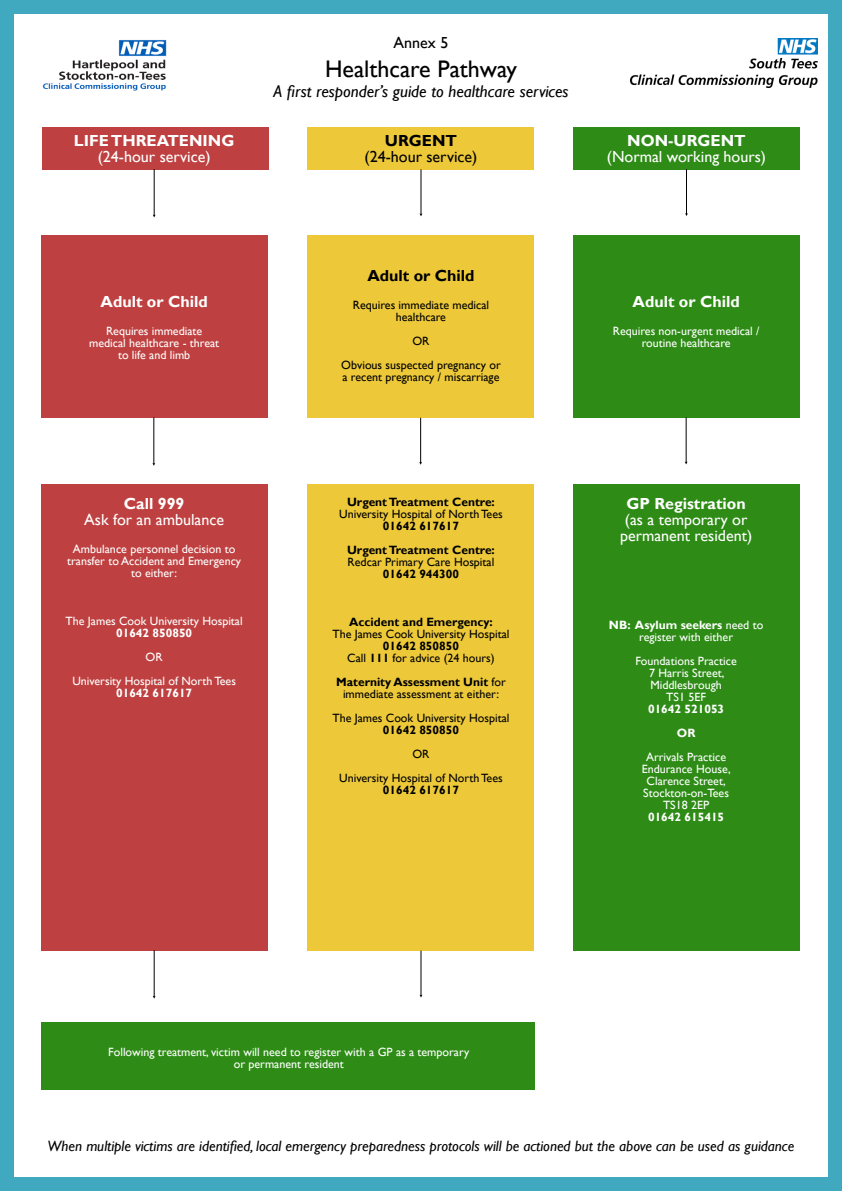
<style>
.page{position:relative;width:842px;height:1191px;background:#40a9bf}
.page>*{position:absolute;margin:0;border:0;box-sizing:border-box;transform-origin:0 0}
.t1{font:24px "Gill Sans";color:#000}
.t2{font:italic 17px "Gill Sans";color:#000}
.t3{font:16px/16px "Gill Sans";color:#fff;text-align:center}
.t4{font:700 16px "Gill Sans";color:#fff}
.t5{font:16px "Gill Sans";color:#000}
.t6{font:700 16px "Gill Sans";color:#000}
.t7{font:italic 15px "Gill Sans";color:#000}
.t8{font:12px/12px "Gill Sans";color:#fff;text-align:center}
.t9{font:12px/12px "Gill Sans";color:#000;text-align:center}
.t10{font:700 12px/24px "Gill Sans";color:#000;text-align:center}
.t11{font:700 12px/24px "Gill Sans";color:#fff;text-align:center}
.s1{font-weight:700}
</style>
<div class="page">
<div style="left:14px;top:14px;width:814px;height:1162px;background:#fff"></div>
<img style="left:42px;top:40px;width:125px;height:51px">
<img style="left:631px;top:38px;width:186px;height:49px">
<div style="left:42px;top:127px;width:226px;height:43px;background:#bf4040"></div>
<div style="left:41px;top:236px;width:227px;height:182px;background:#bf4040"></div>
<div style="left:41px;top:484px;width:227px;height:466px;background:#bf4040"></div>
<div style="left:308px;top:236px;width:226px;height:182px;background:#edc93a"></div>
<div style="left:308px;top:484px;width:226px;height:466px;background:#edc93a"></div>
<div style="left:573px;top:236px;width:226px;height:182px;background:#2e8c16"></div>
<div style="left:573px;top:484px;width:226px;height:466px;background:#2e8c16"></div>
<div style="left:41px;top:1022px;width:493px;height:68px;background:#2e8c16"></div>
<div style="left:308px;top:127px;width:226px;height:43px;background:#edc93a"></div>
<div style="left:573px;top:127px;width:227px;height:43px;background:#2e8c16"></div>
<hr style="left:154px;top:170px;width:1px;height:45px;background:#000">
<hr style="left:153px;top:418px;width:1px;height:45px;background:#000">
<hr style="left:154px;top:950px;width:1px;height:46px;background:#000">
<hr style="left:420px;top:170px;width:1px;height:44px;background:#000">
<hr style="left:420px;top:418px;width:1px;height:44px;background:#000">
<hr style="left:420px;top:951px;width:1px;height:44px;background:#000">
<hr style="left:686px;top:170px;width:1px;height:44px;background:#000">
<hr style="left:686px;top:418px;width:1px;height:44px;background:#000">
<h3 class="t5" style="left:394px;top:37px;width:56px">Annex 5</h3>
<h1 class="t1" style="left:325px;top:60px;width:193px">Healthcare Pathway</h1>
<h3 class="t4" style="left:74px;top:135px;width:162px">LIFE THREATENING</h3>
<h3 class="t3" style="left:98px;top:150px;width:114px">(24-hour service)</h3>
<h2 class="t2" style="left:273px;top:85px;width:297px">A first responder’s guide to healthcare services</h2>
<h3 class="t6" style="left:385px;top:135px;width:74px">URGENT</h3>
<h3 class="t5" style="left:364px;top:151px;width:114px">(24-hour service)</h3>
<h3 class="t4" style="left:627px;top:135px;width:120px">NON-URGENT</h3>
<h3 class="t3" style="left:607px;top:150px;width:161px">(Normal working hours)</h3>
<h3 class="t4" style="left:101px;top:295px;width:109px">Adult or Child</h3>
<p class="t8" style="left:89px;top:326px;width:132px">Requires immediate medical healthcare - threat to life and limb</p>
<h3 class="t6" style="left:367px;top:270px;width:109px">Adult or Child</h3>
<p class="t9" style="left:353px;top:300px;width:138px">Requires immediate medical healthcare</p>
<p class="t9" style="left:341px;top:330px;width:161px;line-height:24px">OR<br>Obvious suspected pregnancy or</p>
<p class="t9" style="left:342px;top:372px;width:158px">a recent pregnancy / miscarriage</p>
<h3 class="t4" style="left:632px;top:295px;width:109px">Adult or Child</h3>
<p class="t8" style="left:613px;top:326px;width:148px">Requires non-urgent medical / routine healthcare</p>
<h3 class="t4" style="left:124px;top:497px;width:62px">Call 999</h3>
<h3 class="t3" style="left:84px;top:513px;width:141px">Ask for an ambulance</h3>
<p class="t8" style="left:67px;top:544px;width:176px">Ambulance personnel decision to transfer to Accident and Emergency to either:</p>
<p class="t8" style="left:66px;top:616px;width:179px">The James Cook University Hospital</p>
<p class="t11" style="left:116px;top:622px;width:78px">01642 850850</p>
<p class="t8" style="left:72px;top:646px;width:165px;line-height:24px">OR<br>University Hospital of North Tees</p>
<p class="t11" style="left:116px;top:682px;width:78px">01642 617617</p>
<p class="t10" style="left:347px;top:491px;width:149px">Urgent Treatment Centre:</p>
<p class="t9" style="left:339px;top:509px;width:165px">University Hospital of North Tees</p>
<p class="t10" style="left:347px;top:515px;width:149px">01642 617617<br>Urgent Treatment Centre:</p>
<p class="t9" style="left:348px;top:557px;width:148px">Redcar Primary Care Hospital</p>
<p class="t10" style="left:383px;top:563px;width:78px">01642 944300</p>
<p class="t10" style="left:349px;top:611px;width:145px">Accident and Emergency:</p>
<p class="t9" style="left:332px;top:629px;width:179px">The James Cook University Hospital</p>
<p class="t9" style="left:347px;top:641px;width:149px"><span class="s1">01642 850850<br></span>Call <span class="s1">111</span> for advice (24 hours)</p>
<p class="t9" style="left:336px;top:677px;width:171px"><span class="s1">Maternity Assessment Unit</span> for immediate assessment at either:</p>
<p class="t9" style="left:332px;top:713px;width:179px">The James Cook University Hospital</p>
<p class="t10" style="left:383px;top:719px;width:78px">01642 850850</p>
<p class="t9" style="left:339px;top:743px;width:165px;line-height:24px">OR<br>University Hospital of North Tees</p>
<p class="t10" style="left:383px;top:779px;width:78px">01642 617617</p>
<h3 class="t4" style="left:626px;top:497px;width:121px">GP Registration</h3>
<h3 class="t3" style="left:620px;top:513px;width:134px">(as a temporary or permanent resident)</h3>
<p class="t8" style="left:609px;top:620px;width:156px"><span class="s1">NB: Asylum seekers</span> need to register with either</p>
<p class="t8" style="left:635px;top:656px;width:103px">Foundations Practice<br>7 Harris Street,<br>Middlesbrough<br>TS1 5EF</p>
<p class="t11" style="left:648px;top:698px;width:78px">01642 521053<br>OR</p>
<p class="t8" style="left:642px;top:752px;width:90px">Arrivals Practice<br>Endurance House,<br>Clarence Street,<br>Stockton-on-Tees<br>TS18 2EP</p>
<p class="t11" style="left:648px;top:806px;width:78px">01642 615415</p>
<p class="t8" style="left:108px;top:1047px;width:363px">Following treatment, victim will need to register with a GP as a temporary or permanent resident</p>
<p class="t7" style="left:48px;top:1140px;width:748px">When multiple victims are identified, local emergency preparedness protocols will be actioned but the above can be used as guidance</p>
</div>
